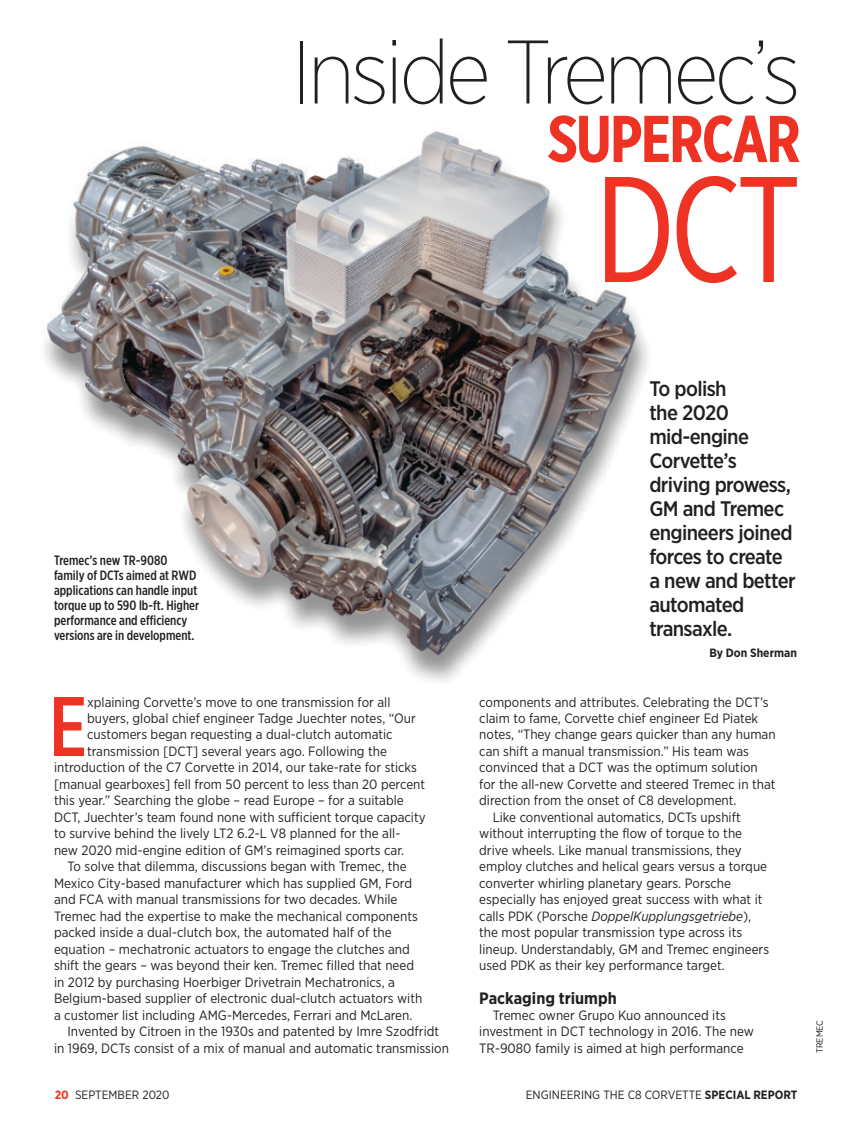
<style>
.page{position:relative;width:851px;height:1134px;background:#fff}
.page>*{position:absolute;margin:0;border:0;box-sizing:border-box;transform-origin:0 0}
.t1{font:150px "Gotham X Narrow";color:#ee3224}
.t2{font:200 90px "Gotham Narrow";letter-spacing:-.045em;color:#231f20}
.t3{font:500 84.15px "Gotham X Narrow";color:#ee3224}
.t4{font:700 66px "Gotham X Narrow";letter-spacing:-.025em;color:#ee3224}
.t5{font:500 21px/24px "Gotham Narrow";letter-spacing:-.03em;color:#231f20}
.t6{font:700 16.5px "Gotham Narrow";color:#231f20}
.t7{font:13.5px/16.5px "Gotham Narrow";color:#231f20}
.t8{font:500 13.5px/15px "Gotham X Narrow";color:#231f20}
.t9{font:italic 13.5px "Gotham Narrow";color:#231f20}
.t10{font:12px "Gotham Narrow";color:#231f20}
.t11{font:700 12px "Gotham Narrow";color:#231f20}
.t12{font:9px "Gotham Narrow";color:#231f20}
.s1{font-style:normal}
.s2{font-weight:700;color:#ee3224}
.s3{font-weight:700}
</style>
<div class="page">
<img style="left:44px;top:130px;width:605px;height:552px">
<h2 class="t2" style="left:291px;top:18px;width:511px">Inside Tremec’s</h2>
<h3 class="t4" style="left:548px;top:98px;width:254px">SUPERCAR</h3>
<h1 class="t1" style="left:594px;top:140px;width:207px">DCT</h1>
<p class="t8" style="left:54px;top:553px;width:147px">Tremec’s new TR-9080 family of DCTs aimed at RWD applications can handle input torque up to 590 lb-ft. Higher performance and efficiency versions are in development.</p>
<h3 class="t3" style="left:49px;top:675px;width:40px">E</h3>
<p class="t7" style="left:87px;top:693px;width:305px">xplaining Corvette’s move to one transmission for all</p>
<p class="t7" style="left:87px;top:710px;width:330px">buyers, global chief engineer Tadge Juechter notes, “Our</p>
<p class="t7" style="left:87px;top:726px;width:307px">customers began requesting a dual-clutch automatic</p>
<p class="t7" style="left:87px;top:743px;width:301px">transmission [DCT] several years ago. Following the</p>
<p class="t7" style="left:54px;top:759px;width:364px">introduction of the C7 Corvette in 2014, our take-rate for sticks</p>
<p class="t7" style="left:54px;top:776px;width:372px">[manual gearboxes] fell from 50 percent to less than 20 percent</p>
<p class="t7" style="left:54px;top:792px;width:351px">this year.” Searching the globe – read Europe – for a suitable</p>
<p class="t7" style="left:54px;top:809px;width:373px">DCT, Juechter’s team found none with sufficient torque capacity</p>
<p class="t7" style="left:54px;top:825px;width:348px">to survive behind the lively LT2 6.2-L V8 planned for the all-</p>
<p class="t7" style="left:54px;top:842px;width:351px">new 2020 mid-engine edition of GM’s reimagined sports car.</p>
<p class="t7" style="left:68px;top:858px;width:341px">To solve that dilemma, discussions began with Tremec, the</p>
<p class="t7" style="left:54px;top:875px;width:359px">Mexico City-based manufacturer which has supplied GM, Ford</p>
<p class="t7" style="left:54px;top:891px;width:345px">and FCA with manual transmissions for two decades. While</p>
<p class="t7" style="left:54px;top:908px;width:365px">Tremec had the expertise to make the mechanical components</p>
<p class="t7" style="left:54px;top:924px;width:339px">packed inside a dual-clutch box, the automated half of the</p>
<p class="t7" style="left:54px;top:941px;width:357px">equation – mechatronic actuators to engage the clutches and</p>
<p class="t7" style="left:54px;top:957px;width:361px">shift the gears – was beyond their ken. Tremec filled that need</p>
<p class="t7" style="left:54px;top:974px;width:342px">in 2012 by purchasing Hoerbiger Drivetrain Mechatronics, a</p>
<p class="t7" style="left:54px;top:990px;width:370px">Belgium-based supplier of electronic dual-clutch actuators with</p>
<p class="t7" style="left:54px;top:1007px;width:360px">a customer list including AMG-Mercedes, Ferrari and McLaren.</p>
<p class="t7" style="left:68px;top:1023px;width:373px">Invented by Citroen in the 1930s and patented by Imre Szodfridt</p>
<p class="t7" style="left:54px;top:1040px;width:396px">in 1969, DCTs consist of a mix of manual and automatic transmission</p>
<h3 class="t5" style="left:649px;top:377px;width:148px">To polish<br>the 2020 mid-engine<br>Corvette’s driving prowess,<br>GM and Tremec engineers joined forces to create a new and better automated transaxle.</h3>
<p class="t11" style="left:709px;top:645px;width:89px">By Don Sherman</p>
<p class="t7" style="left:479px;top:693px;width:291px">components and attributes. Celebrating the DCT’s</p>
<p class="t7" style="left:479px;top:710px;width:280px">claim to fame, Corvette chief engineer Ed Piatek</p>
<p class="t7" style="left:479px;top:726px;width:298px">notes, “They change gears quicker than any human</p>
<p class="t7" style="left:479px;top:743px;width:271px">can shift a manual transmission.” His team was</p>
<p class="t7" style="left:479px;top:759px;width:280px">convinced that a DCT was the optimum solution</p>
<p class="t7" style="left:479px;top:776px;width:298px">for the all-new Corvette and steered Tremec in that</p>
<p class="t7" style="left:479px;top:792px;width:259px">direction from the onset of C8 development.</p>
<p class="t7" style="left:492px;top:809px;width:249px">Like conventional automatics, DCTs upshift</p>
<p class="t7" style="left:479px;top:825px;width:264px">without interrupting the flow of torque to the</p>
<p class="t7" style="left:479px;top:842px;width:264px">drive wheels. Like manual transmissions, they</p>
<p class="t7" style="left:479px;top:858px;width:289px">employ clutches and helical gears versus a torque</p>
<p class="t7" style="left:479px;top:875px;width:253px">converter whirling planetary gears. Porsche</p>
<p class="t7" style="left:479px;top:891px;width:285px">especially has enjoyed great success with what it</p>
<p class="t9" style="left:479px;top:908px;width:273px"><span class="s1">calls PDK (Porsche</span> DoppelKupplungsgetriebe<span class="s1">),</span></p>
<p class="t7" style="left:479px;top:924px;width:264px">the most popular transmission type across its</p>
<p class="t7" style="left:479px;top:941px;width:291px">lineup. Understandably, GM and Tremec engineers</p>
<p class="t7" style="left:479px;top:957px;width:247px">used PDK as their key performance target.</p>
<p class="t6" style="left:479px;top:987px;width:139px">Packaging triumph</p>
<p class="t7" style="left:479px;top:1007px;width:276px;text-indent:14px">Tremec owner Grupo Kuo announced its investment in DCT technology in 2016. The new<br>TR-9080 family is aimed at high performance</p>
<p class="t10" style="left:55px;top:1087px;width:116px"><span class="s2">20</span> SEPTEMBER 2020</p>
<p class="t10" style="left:526px;top:1087px;width:273px">ENGINEERING THE C8 CORVETTE <span class="s3">SPECIAL REPORT</span></p>
<p class="t12" style="left:814px;top:1053px;width:34px;rotate:-90deg">TREMEC</p>
</div>
